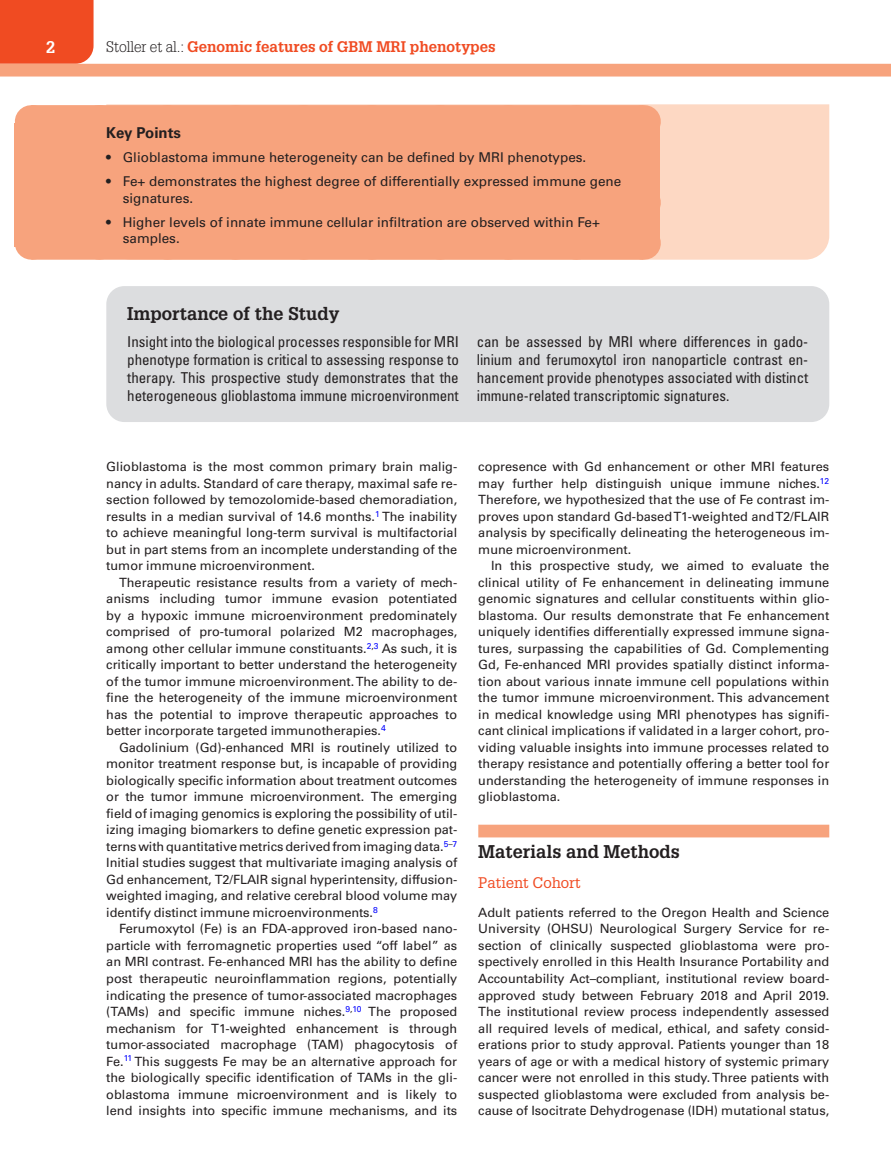
<style>
.page{position:relative;width:891px;height:1175px;background:#fff}
.page>*{position:absolute;margin:0;border:0;box-sizing:border-box;transform-origin:0 0}
.t1{font:700 18px "Glypha LT Std";color:#231f20}
.t2{font:700 16.5px "Glypha LT Std";color:#fff}
.t3{font:condensed 15px/18px "Univers LT Std";letter-spacing:-.005em;color:#231f20;text-align:justify}
.t4{font:700 15px "Glypha LT Std";color:#f04b22}
.t5{font:15px "Glypha LT Std";color:#f04b22}
.t6{font:700 15px "Univers LT Std";color:#231f20}
.t7{font:13.5px/16.5px "Univers LT Std";color:#231f20}
.t8{font:12.75px/16.5px "Univers LT Std";color:#231f20;text-align:justify}
.s1{font-weight:300;color:#231f20}
</style>
<div class="page">
<div style="left:0;top:0;width:94px;height:64px;background:#f04b22"></div>
<div style="left:0;top:64px;width:891px;height:12px;background:#f7a37d"></div>
<div style="left:106px;top:104px;width:723px;height:156px;background:#fdd8c3"></div>
<div style="left:15px;top:123px;width:645px;height:19px;background:#f7a37d"></div>
<div style="left:31px;top:105px;width:612px;height:33px;background:#f7a37d"></div>
<hr style="left:643px;top:105px;width:1px;height:33px;background:#f7a37d">
<div style="left:15px;top:139px;width:645px;height:27px;background:#f7a37d"></div>
<div style="left:15px;top:163px;width:645px;height:40px;background:#f7a37d"></div>
<div style="left:15px;top:203px;width:645px;height:44px;background:#f7a37d"></div>
<div style="left:31px;top:227px;width:612px;height:33px;background:#f7a37d"></div>
<svg style="left:99px;top:259px;width:510px;height:1px"></svg>
<hr style="left:643px;top:227px;width:1px;height:33px;background:#f7a37d">
<div style="left:478px;top:824px;width:351px;height:13px;background:#f7a37d"></div>
<div style="left:106px;top:286px;width:723px;height:136px;background:#dcdddf;border-radius:18px"></div>
<p class="t2" style="left:46px;top:37px;width:11px">2</p>
<p class="t4" style="left:106px;top:37px;width:391px"><span class="s1">Stoller et al.:</span> Genomic features of GBM MRI phenotypes</p>
<p class="t6" style="left:106px;top:124px;width:76px">Key Points</p>
<p class="t7" style="left:106px;top:149px;width:482px">• Glioblastoma immune heterogeneity can be defined by MRI phenotypes.</p>
<p class="t7" style="left:123px;top:173px;width:500px;text-indent:-16px">• Fe+ demonstrates the highest degree of differentially expressed immune gene signatures.</p>
<p class="t7" style="left:123px;top:214px;width:479px;text-indent:-16px">• Higher levels of innate immune cellular infiltration are observed within Fe+ samples.</p>
<h1 class="t1" style="left:127px;top:302px;width:214px">Importance of the Study</h1>
<p class="t3" style="left:127px;top:332px;width:333px">Insight into the biological processes responsible for MRI phenotype formation is critical to assessing response to therapy. This prospective study demonstrates that the heterogeneous glioblastoma immune microenvironment</p>
<p class="t3" style="left:477px;top:332px;width:333px">can be assessed by MRI where differences in gado&shy;linium and ferumoxytol iron nanoparticle contrast en&shy;hancement provide phenotypes associated with distinct immune-related transcriptomic signatures.</p>
<p class="t8" style="left:106px;top:458px;width:353px">Glioblastoma is the most common primary brain malig&shy;nancy in adults. Standard of care therapy, maximal safe re&shy;section followed by temozolomide-based chemoradiation, results in a median survival of 14.6 months.<sup>1</sup> The inability to achieve meaningful long-term survival is multifactorial but in part stems from an incomplete understanding of the tumor immune microenvironment.</p>
<p class="t8" style="left:106px;top:574px;width:353px;text-indent:13px">Therapeutic resistance results from a variety of mech&shy;anisms including tumor immune evasion potentiated by a hypoxic immune microenvironment predominately comprised of pro-tumoral polarized M2 macrophages, among other cellular immune constituants.<sup>2</sup><sup>,</sup><sup>3</sup> As such, it is critically important to better understand the heterogeneity of the tumor immune microenvironment. The ability to de&shy;fine the heterogeneity of the immune microenvironment has the potential to improve therapeutic approaches to better incorporate targeted immunotherapies.<sup>4</sup></p>
<p class="t8" style="left:106px;top:739px;width:353px;text-indent:13px">Gadolinium (Gd)-enhanced MRI is routinely utilized to monitor treatment response but, is incapable of providing biologically specific information about treatment outcomes or the tumor immune microenvironment. The emerging field of imaging genomics is exploring the possibility of util&shy;izing imaging biomarkers to define genetic expression pat&shy;terns with quantitative metrics derived from imaging data.<sup>5</sup><sup>–</sup><sup>7<br></sup>Initial studies suggest that multivariate imaging analysis of Gd enhancement, T2/FLAIR signal hyperintensity, diffusion&shy;weighted imaging, and relative cerebral blood volume may identify distinct immune microenvironments.<sup>8</sup></p>
<p class="t8" style="left:106px;top:920px;width:353px;text-indent:13px">Ferumoxytol (Fe) is an FDA-approved iron-based nano&shy;particle with ferromagnetic properties used “off label” as an MRI contrast. Fe-enhanced MRI has the ability to define post therapeutic neuroinflammation regions, potentially indicating the presence of tumor-associated macrophages (TAMs) and specific immune niches.<sup>9</sup><sup>,</sup><sup>10</sup> The proposed mechanism for T1-weighted enhancement is through tumor-associated macrophage (TAM) phagocytosis of Fe.<sup>11</sup> This suggests Fe may be an alternative approach for the biologically specific identification of TAMs in the gli&shy;oblastoma immune microenvironment and is likely to lend insights into specific immune mechanisms, and its</p>
<p class="t8" style="left:478px;top:458px;width:353px">copresence with Gd enhancement or other MRI features may further help distinguish unique immune niches.<sup>12<br></sup>Therefore, we hypothesized that the use of Fe contrast im&shy;proves upon standard Gd-based T1-weighted and T2/FLAIR analysis by specifically delineating the heterogeneous im&shy;mune microenvironment.</p>
<p class="t8" style="left:478px;top:557px;width:353px;text-indent:13px">In this prospective study, we aimed to evaluate the clinical utility of Fe enhancement in delineating immune genomic signatures and cellular constituents within glio&shy;blastoma. Our results demonstrate that Fe enhancement uniquely identifies differentially expressed immune signa&shy;tures, surpassing the capabilities of Gd. Complementing Gd, Fe-enhanced MRI provides spatially distinct informa&shy;tion about various innate immune cell populations within the tumor immune microenvironment. This advancement in medical knowledge using MRI phenotypes has signifi&shy;cant clinical implications if validated in a larger cohort, pro&shy;viding valuable insights into immune processes related to therapy resistance and potentially offering a better tool for understanding the heterogeneity of immune responses in glioblastoma.</p>
<h1 class="t1" style="left:478px;top:841px;width:203px">Materials and Methods</h1>
<p class="t5" style="left:478px;top:873px;width:104px">Patient Cohort</p>
<p class="t8" style="left:478px;top:904px;width:353px">Adult patients referred to the Oregon Health and Science University (OHSU) Neurological Surgery Service for re&shy;section of clinically suspected glioblastoma were pro&shy;spectively enrolled in this Health Insurance Portability and Accountability Act–compliant, institutional review board&shy;approved study between February 2018 and April 2019.<br>The institutional review process independently assessed all required levels of medical, ethical, and safety consid&shy;erations prior to study approval. Patients younger than 18 years of age or with a medical history of systemic primary cancer were not enrolled in this study. Three patients with suspected glioblastoma were excluded from analysis be&shy;cause of Isocitrate Dehydrogenase (IDH) mutational status,</p>
</div>
